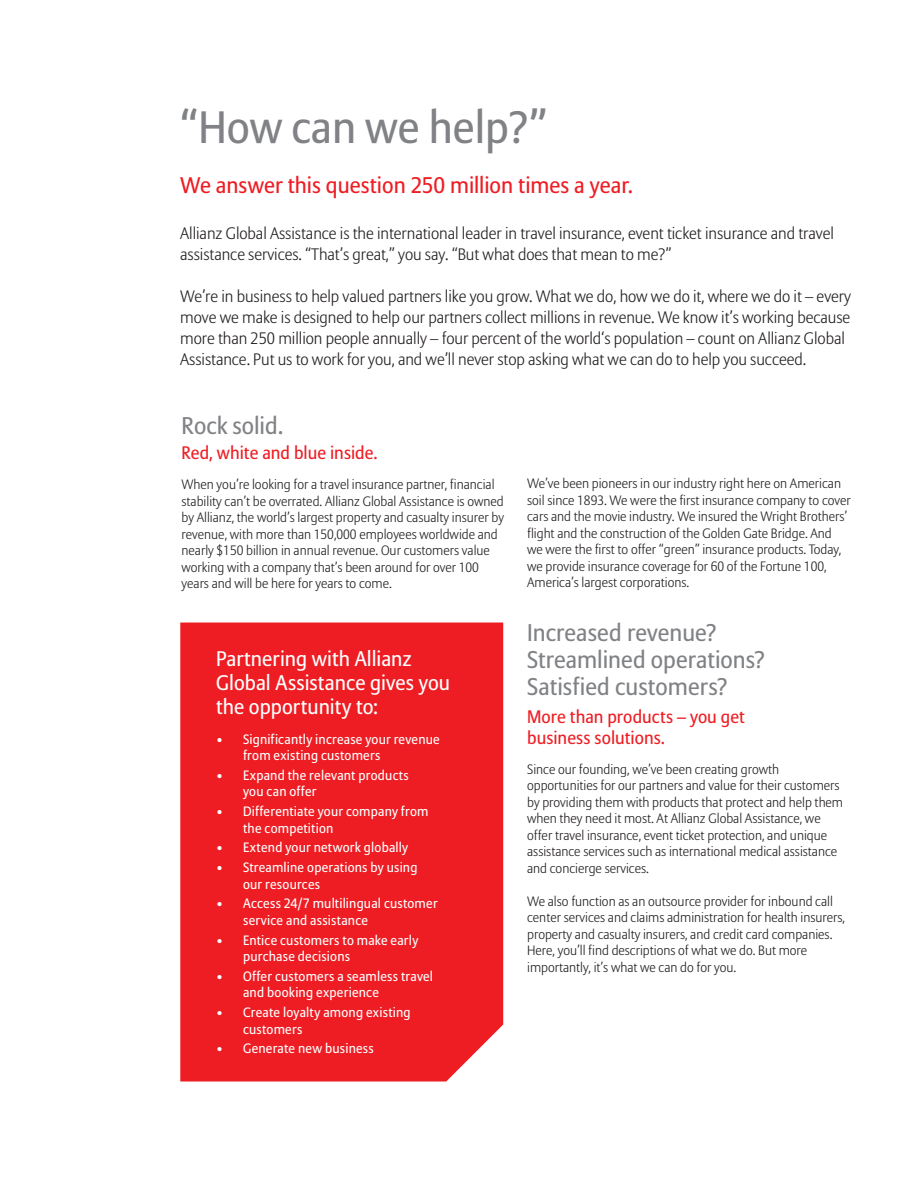
<style>
.page{position:relative;width:918px;height:1188px;background:#fff}
.page>*{position:absolute;margin:0;border:0;box-sizing:border-box;transform-origin:0 0}
.Subtitle_11_14{font:45px "Allianz Sans";color:#808285}
.Intro_14_17{font:24px/27px "Allianz Sans";letter-spacing:.005em;color:#808285}
.Subtitle_11_14-2{font:24px "Allianz Sans";color:#808285}
.Subhead_15_16{font:22.5px "Allianz Sans";color:#ee1d23}
.Subhead_15_16-2{font:21px/24px "Allianz Sans";letter-spacing:.005em;color:#fff}
.Intro_14_17-2{font:18px/21px "Allianz Sans";letter-spacing:.005em;color:#ee1d23}
.Subtitle_11_14-3{font:18px "Allianz Sans";letter-spacing:.005em;color:#ee1d23}
.Intro_14_17-3{font:300 16.5px/21px "Allianz Sans";letter-spacing:-.005em;color:#231f20}
.Copy_10_13_25{font:300 13.5px/16.5px "Allianz Sans";color:#231f20}
.t1{font:13.5px/16.5px "Allianz Sans";letter-spacing:.015em;color:#fff}
.Subtitle_11_14-4{font:300 13.5px/16.5px "Allianz Sans";color:#231f20}
.Intro_14_17-4{font:300 13.5px/16.5px "Allianz Sans";color:#231f20}
</style>
<div class="page">
<div style="left:180px;top:623px;width:323px;height:459px;background:#ee1d23"></div>
<p class="Subtitle_11_14" style="left:180px;top:100px;width:368px">“How can we help?”</p>
<p class="Subhead_15_16" style="left:180px;top:172px;width:454px">We answer this question 250 million times a year.</p>
<p class="Intro_14_17-3" style="left:180px;top:224px;width:655px">Allianz Global Assistance is the international leader in travel insurance, event ticket insurance and travel assistance services. “That’s great,” you say. “But what does that mean to me?”</p>
<p class="Intro_14_17-3" style="left:180px;top:287px;width:672px">We’re in business to help valued partners like you grow. What we do, how we do it, where we do it – every move we make is designed to help our partners collect millions in revenue. We know it’s working because more than 250 million people annually – four percent of the world‘s population – count on Allianz Global Assistance. Put us to work for you, and we’ll never stop asking what we can do to help you succeed.</p>
<p class="Subtitle_11_14-2" style="left:182px;top:412px;width:103px">Rock solid.</p>
<p class="Subtitle_11_14-3" style="left:182px;top:442px;width:198px">Red, white and blue inside.</p>
<p class="Subtitle_11_14-4" style="left:182px;top:477px;width:324px">When you’re looking for a travel insurance partner, financial stability can’t be overrated. Allianz Global Assistance is owned by Allianz, the world’s largest property and casualty insurer by revenue, with more than 150,000 employees worldwide and nearly $150 billion in annual revenue. Our customers value working with a company that’s been around for over 100 years and will be here for years to come.</p>
<p class="Subhead_15_16-2" style="left:216px;top:647px;width:235px">Partnering with Allianz<br>Global Assistance gives you the opportunity to:</p>
<p class="t1" style="left:243px;top:731px;width:198px;text-indent:-27px">• Significantly increase your revenue from existing customers</p>
<p class="t1" style="left:243px;top:768px;width:167px;text-indent:-27px">• Expand the relevant products you can offer</p>
<p class="t1" style="left:243px;top:804px;width:187px;text-indent:-27px">• Differentiate your company from the competition</p>
<p class="t1" style="left:216px;top:840px;width:194px">• Extend your network globally</p>
<p class="t1" style="left:243px;top:860px;width:176px;text-indent:-27px">• Streamline operations by using our resources</p>
<p class="t1" style="left:243px;top:896px;width:196px;text-indent:-27px">• Access 24/7 multilingual customer service and assistance</p>
<p class="t1" style="left:243px;top:932px;width:177px;text-indent:-27px">• Entice customers to make early purchase decisions</p>
<p class="t1" style="left:243px;top:969px;width:192px;text-indent:-27px">• Offer customers a seamless travel and booking experience</p>
<p class="t1" style="left:243px;top:1005px;width:169px;text-indent:-27px">• Create loyalty among existing customers</p>
<p class="t1" style="left:216px;top:1041px;width:159px">• Generate new business</p>
<p class="Intro_14_17-4" style="left:527px;top:476px;width:325px">We’ve been pioneers in our industry right here on American soil since 1893. We were the first insurance company to cover cars and the movie industry. We insured the Wright Brothers’ flight and the construction of the Golden Gate Bridge. And we were the first to offer “green” insurance products. Today, we provide insurance coverage for 60 of the Fortune 100, America’s largest corporations.</p>
<p class="Intro_14_17" style="left:527px;top:620px;width:239px">Increased revenue?<br>Streamlined operations?<br>Satisfied customers?</p>
<p class="Intro_14_17-2" style="left:527px;top:707px;width:219px">More than products – you get business solutions.</p>
<p class="Copy_10_13_25" style="left:527px;top:761px;width:317px">Since our founding, we’ve been creating growth opportunities for our partners and value for their customers by providing them with products that protect and help them when they need it most. At Allianz Global Assistance, we offer travel insurance, event ticket protection, and unique assistance services such as international medical assistance and concierge services.</p>
<p class="Copy_10_13_25" style="left:527px;top:893px;width:319px">We also function as an outsource provider for inbound call center services and claims administration for health insurers, property and casualty insurers, and credit card companies.<br>Here, you’ll find descriptions of what we do. But more importantly, it’s what we can do for you.</p>
</div>
